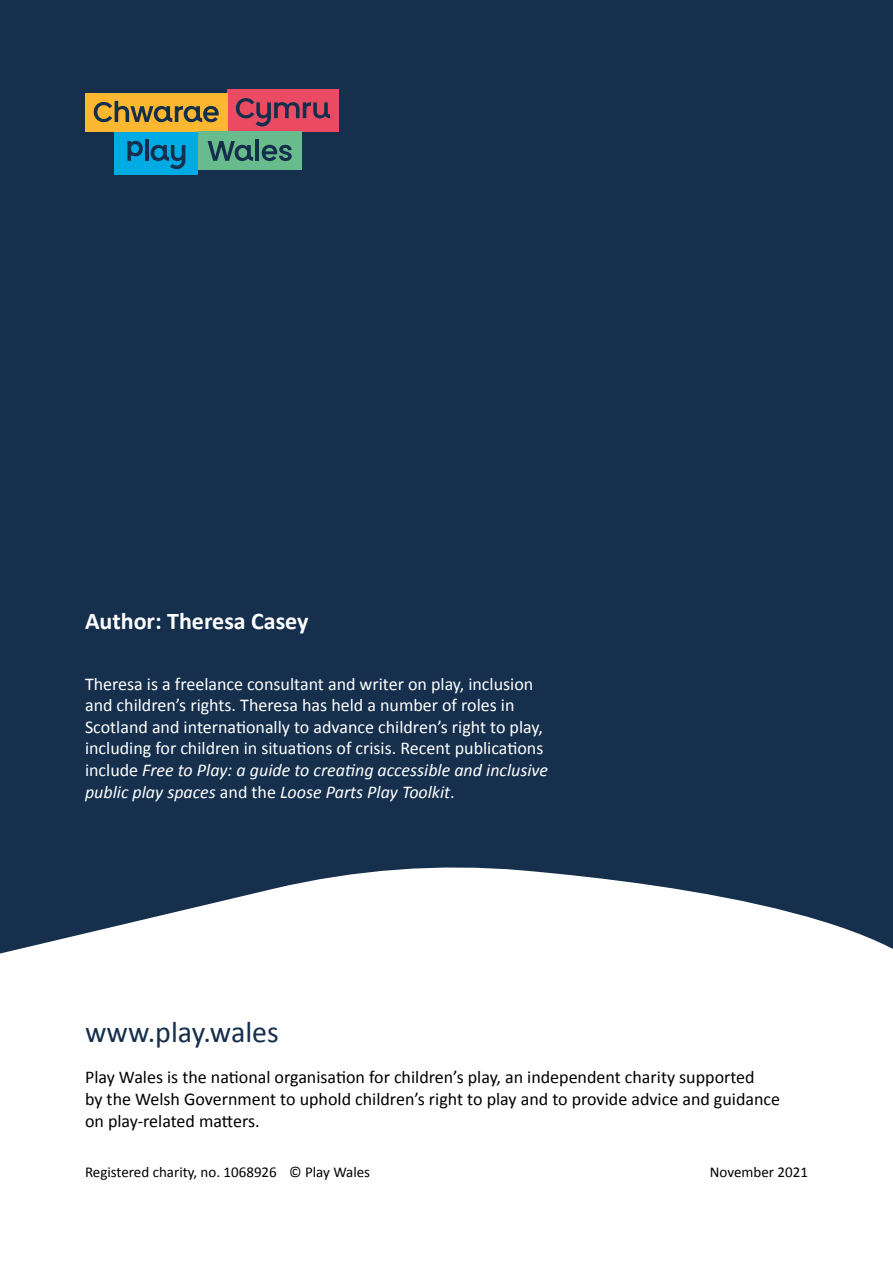
<style>
.page{position:relative;width:893px;height:1263px;background:#152f4c}
.page>*{position:absolute;margin:0;border:0;box-sizing:border-box;transform-origin:0 0}
.t1{font:30px "Calibri";color:#152f4c}
.t2{font:700 24px "Calibri";color:#fff}
.t3{font:18px/21.6px "Calibri";color:#fff}
.t4{font:18px/21.6px "Calibri";color:#000}
.t5{font:15px "Calibri";color:#000}
.s1{font-style:italic}
</style>
<div class="page">
<svg style="left:0;top:867px;width:893px;height:396px;background:#eceef0"></svg>
<div style="left:227px;top:89px;width:112px;height:43px;background:#ea4b62"></div>
<div style="left:85px;top:94px;width:142px;height:38px;background:#fab72f"></div>
<div style="left:198px;top:132px;width:103px;height:38px;background:#68bb8c"></div>
<div style="left:115px;top:132px;width:83px;height:42px;background:#00abe4"></div>
<hr style="left:256px;top:140px;width:3px;height:21px;background:#142f4c">
<svg style="left:262px;top:145px;width:30px;height:16px"></svg>
<svg style="left:208px;top:141px;width:45px;height:20px"></svg>
<svg style="left:236px;top:98px;width:94px;height:28px"></svg>
<svg style="left:94px;top:101px;width:125px;height:21px"></svg>
<hr style="left:145px;top:140px;width:3px;height:21px;background:#142f4c">
<svg style="left:151px;top:145px;width:34px;height:24px"></svg>
<svg style="left:127px;top:141px;width:16px;height:20px"></svg>
<h2 class="t2" style="left:85px;top:604px;width:225px">Author: Theresa Casey</h2>
<p class="t3" style="left:85px;top:672px;width:465px">Theresa is a freelance consultant and writer on play, inclusion and children’s rights. Theresa has held a number of roles in Scotland and internationally to advance children’s right to play, including for children in situations of crisis. Recent publications include <span class="s1">Free to Play: a guide to creating accessible and inclusive public play spaces</span> and the <span class="s1">Loose Parts Play Toolkit</span>.</p>
<h1 class="t1" style="left:85px;top:1011px;width:195px">www.play.wales</h1>
<p class="t4" style="left:85px;top:1066px;width:697px">Play Wales is the national organisation for children’s play, an independent charity supported<br>by the Welsh Government to uphold children’s right to play and to provide advice and guidance on play-related matters.</p>
<p class="t5" style="left:289px;top:1162px;width:82px">© Play Wales</p>
<p class="t5" style="left:710px;top:1162px;width:99px">November 2021</p>
<p class="t5" style="left:85px;top:1162px;width:193px">Registered charity, no. 1068926</p>
</div>
